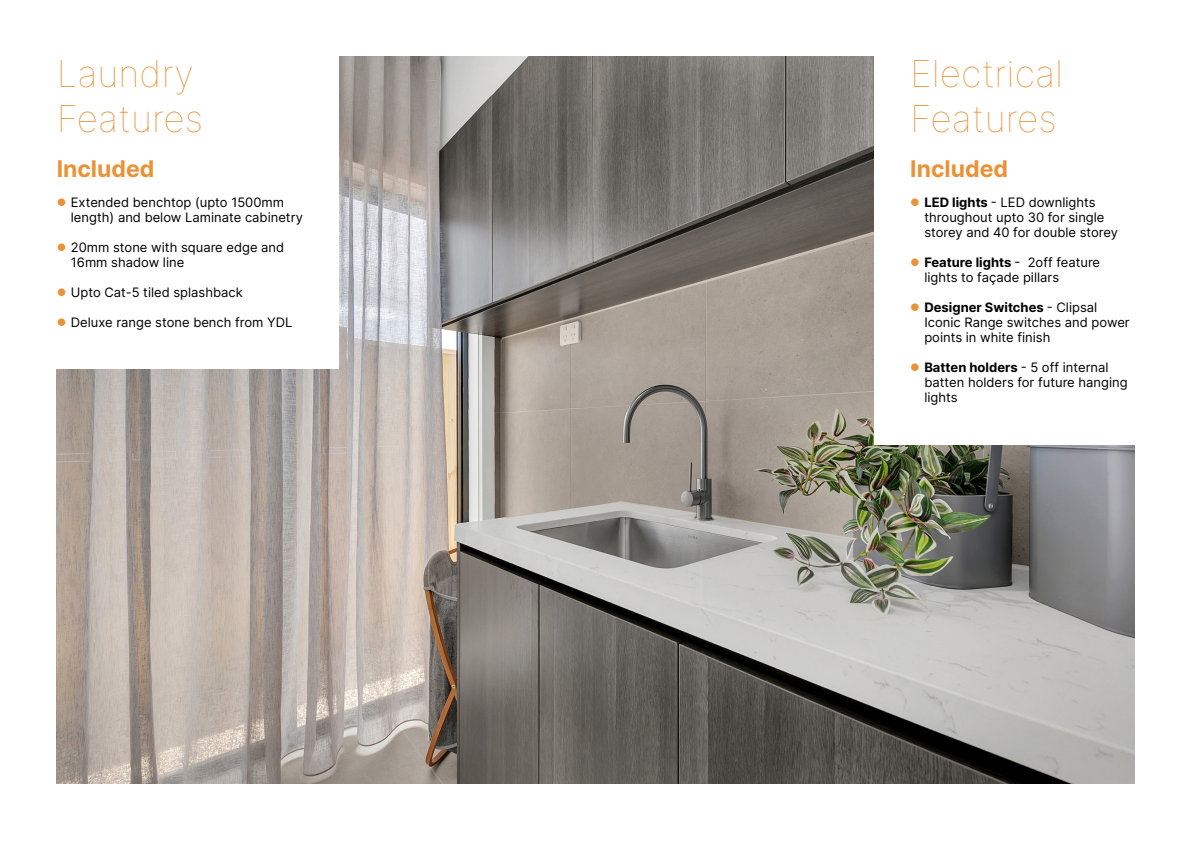
<style>
.page{position:relative;width:1191px;height:842px;background:#fff}
.page>*{position:absolute;margin:0;border:0;box-sizing:border-box;transform-origin:0 0}
.t1{font:100 37px/45px "Inter";color:#eb9136}
.t2{font:700 23px "Inter";color:#eb9136}
.t3{font:13px/15px "Inter";color:#000}
.s1{font-weight:700}
</style>
<div class="page">
<img style="left:57px;top:57px;width:1077px;height:727px">
<div style="left:0;top:41px;width:338px;height:328px;background:#fff"></div>
<div style="left:874px;top:41px;width:317px;height:404px;background:#fff"></div>
<h1 class="t1" style="left:57px;top:50px;width:148px">Laundry<br>Features</h1>
<h2 class="t2" style="left:57px;top:152px;width:99px">Included</h2>
<p class="t3" style="left:71px;top:194px;width:234px">Extended benchtop (upto 1500mm length) and below Laminate cabinetry</p>
<p class="t3" style="left:71px;top:239px;width:215px">20mm stone with square edge and<br>16mm shadow line</p>
<p class="t3" style="left:71px;top:284px;width:173px">Upto Cat-5 tiled splashback</p>
<p class="t3" style="left:71px;top:314px;width:223px">Deluxe range stone bench from YDL</p>
<h1 class="t1" style="left:910px;top:50px;width:154px">Electrical<br>Features</h1>
<h2 class="t2" style="left:910px;top:152px;width:99px">Included</h2>
<p class="t3" style="left:924px;top:194px;width:195px"><span class="s1">LED lights</span> - LED downlights throughout upto 30 for single storey and 40 for double storey</p>
<p class="t3" style="left:924px;top:254px;width:177px"><span class="s1">Feature lights</span> - 2off feature lights to façade pillars</p>
<p class="t3" style="left:924px;top:299px;width:207px"><span class="s1">Designer Switches</span> - Clipsal<br>Iconic Range switches and power points in white finish</p>
<p class="t3" style="left:924px;top:359px;width:205px"><span class="s1">Batten holders</span> - 5 off internal batten holders for future hanging lights</p>
</div>
